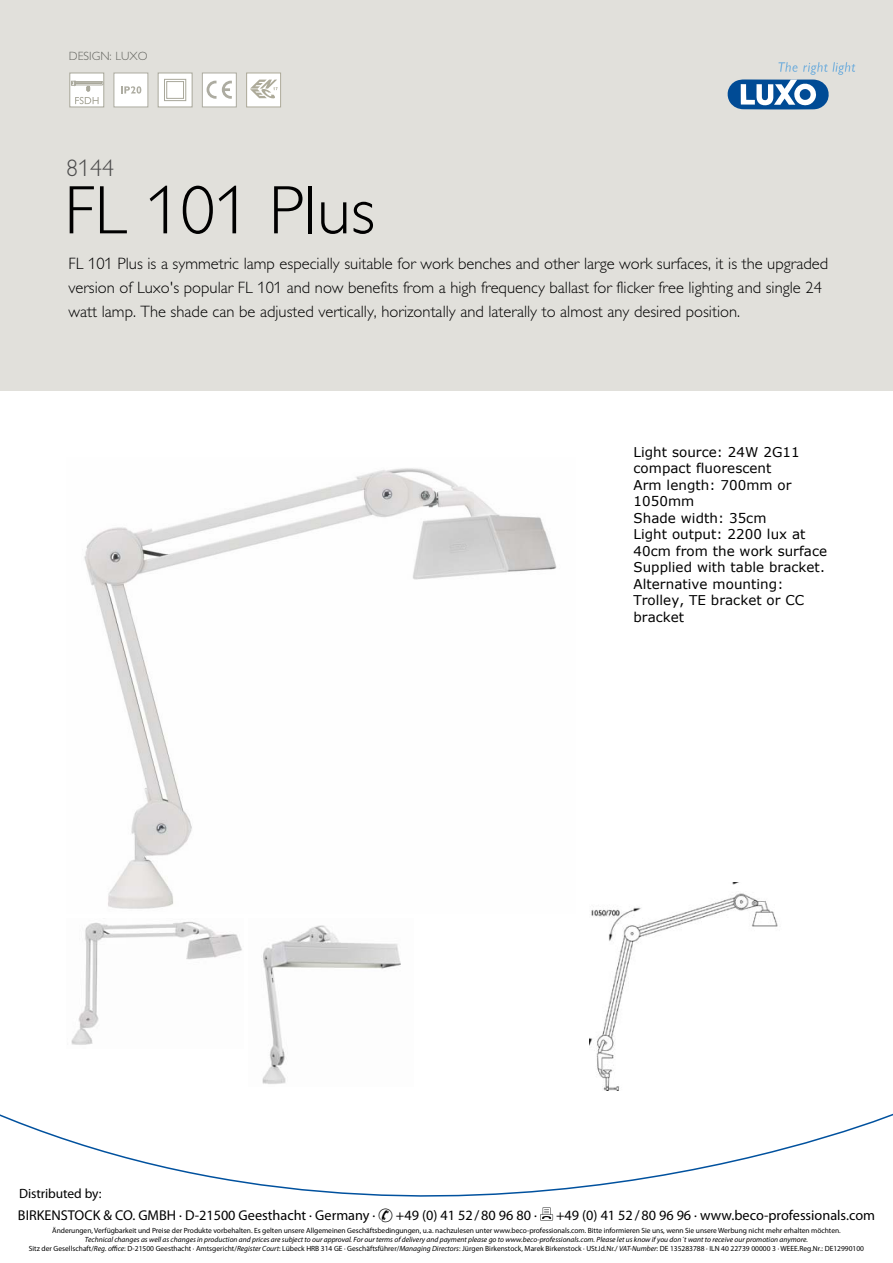
<style>
.page{position:relative;width:893px;height:1263px;background:#fff}
.page>*{position:absolute;margin:0;border:0;box-sizing:border-box;transform-origin:0 0}
.t1{font:300 69px "Gill Alt One";color:#000}
.t2{font:300 24px "Gill Alt One";color:#4d4d4d}
.t3{font:300 16.5px/24px "Gill Alt One";color:#000}
.t4{font:14.25px "Myriad Pro";color:#000}
.t5{font:13.5px/16.5px "Verdana";letter-spacing:.005em;color:#000}
.t6{font:13.5px "Myriad Pro";letter-spacing:-.005em;color:#000}
.t7{font:300 12px "Gill Alt One";color:#656661}
.t8{font:10.5px/12.5px "Verdana";letter-spacing:.015em;color:#000}
.t9{font:italic 7.5px/9px "Myriad Pro";color:#000;text-align:center}
.t10{font:7.5px "Myriad Pro";letter-spacing:-.005em;color:#000}
.s1{font-style:normal}
</style>
<div class="page">
<div style="left:0;top:0;width:893px;height:390px;background:#e1e0db"></div>
<svg style="left:727px;top:62px;width:128px;height:47px"></svg>
<img style="left:84px;top:468px;width:473px;height:441px">
<img style="left:71px;top:921px;width:171px;height:124px">
<img style="left:262px;top:925px;width:139px;height:159px">
<div style="left:70px;top:73px;width:34px;height:34px;background:#fff"></div>
<div style="left:70px;top:73px;width:34px;height:34px;border:1px solid #a9a89b"></div>
<svg style="left:75px;top:97px;width:24px;height:7px"></svg>
<svg style="left:71px;top:81px;width:32px;height:10px"></svg>
<div style="left:114px;top:73px;width:34px;height:34px;background:#fff"></div>
<div style="left:114px;top:73px;width:34px;height:34px;border:1px solid #adaca1"></div>
<svg style="left:121px;top:86px;width:20px;height:8px"></svg>
<div style="left:158px;top:73px;width:34px;height:34px;background:#fff"></div>
<div style="left:158px;top:73px;width:34px;height:34px;border:1px solid #a9a89b"></div>
<div style="left:164px;top:79px;width:22px;height:22px;border:1px solid #a9a89b"></div>
<div style="left:167px;top:81px;width:17px;height:17px;border:1px solid #a9a89b"></div>
<div style="left:202px;top:73px;width:34px;height:34px;background:#fff"></div>
<div style="left:202px;top:73px;width:34px;height:34px;border:1px solid #adaca1"></div>
<svg style="left:207px;top:81px;width:25px;height:18px"></svg>
<div style="left:247px;top:73px;width:33px;height:34px;background:#fff"></div>
<div style="left:247px;top:73px;width:34px;height:34px;border:1px solid #adaa99"></div>
<svg style="left:250px;top:80px;width:28px;height:19px"></svg>
<img style="left:589px;top:882px;width:189px;height:208px">
<svg style="left:0;top:1113px;width:893px;height:108px"></svg>
<svg style="left:540px;top:1207px;width:13px;height:13px"></svg>
<svg style="left:379px;top:1208px;width:14px;height:13px"></svg>
<h3 class="t7" style="left:69px;top:49px;width:80px">DESIGN: LUXO</h3>
<h2 class="t2" style="left:66px;top:154px;width:50px">8144</h2>
<h1 class="t1" style="left:64px;top:171px;width:312px">FL 101 Plus</h1>
<p class="t3" style="left:69px;top:252px;width:761px">FL 101 Plus is a symmetric lamp especially suitable for work benches and other large work surfaces, it is the upgraded version of Luxo's popular FL 101 and now benefits from a high frequency ballast for flicker free lighting and single 24 watt lamp. The shade can be adjusted vertically, horizontally and laterally to almost any desired position.</p>
<h3 class="t8" style="left:601px;top:261px;width:77px">Trolley, White</h3>
<h3 class="t8" style="left:779px;top:261px;width:65px">BRK025205</h3>
<h3 class="t8" style="left:601px;top:277px;width:165px">CC Surface mounting bracket in white</h3>
<h3 class="t8" style="left:779px;top:277px;width:65px">BRK025140</h3>
<h3 class="t6" style="left:19px;top:1185px;width:84px">Distributed by:</h3>
<h3 class="t5" style="left:633px;top:443px;width:195px">Light source: 24W 2G11 compact fluorescent<br>Arm length: 700mm or<br>1050mm<br>Shade width: 35cm<br>Light output: 2200 lux at<br>40cm from the work surface<br>Supplied with table bracket.<br>Alternative mounting:<br>Trolley, TE bracket or CC bracket</h3>
<h3 class="t4" style="left:18px;top:1207px;width:359px">BIRKENSTOCK &amp; CO. GMBH · D-21500 Geesthacht · Germany ·</h3>
<h3 class="t4" style="left:396px;top:1207px;width:143px">+49 (0) 41 52/80 96 80 ·</h3>
<h3 class="t4" style="left:556px;top:1207px;width:320px">+49 (0) 41 52/80 96 96 · www.beco-professionals.com</h3>
<p class="t10" style="left:52px;top:1226px;width:790px">Änderungen, Verfügbarkeit und Preise der Produkte vorbehalten. Es gelten unsere Allgemeinen Geschäftsbedingungen, u.a. nachzulesen unter www.beco-professionals.com. Bitte informieren Sie uns, wenn Sie unsere Werbung nicht mehr erhalten möchten.</p>
<p class="t9" style="left:29px;top:1235px;width:837px">Technical changes as well as changes in production and prices are subject to our approval. For our terms of delivery and payment please go to www.beco-professionals.com. Please let us know if you don´t want to receive our promotion anymore.<br><span class="s1">Sitz der Gesellschaft/</span>Reg. office<span class="s1">: D-21500 Geesthacht · Amtsgericht/</span>Register Court<span class="s1">: Lübeck HRB 314 GE · Geschäftsführer/</span>Managing Directors<span class="s1">: Jürgen Birkenstock, Marek Birkenstock · USt.Id.Nr./</span> VAT-Number<span class="s1">: DE 135283788 · ILN 40 22739 00000 3 · WEEE.Reg.Nr.: DE12990100</span></p>
</div>
